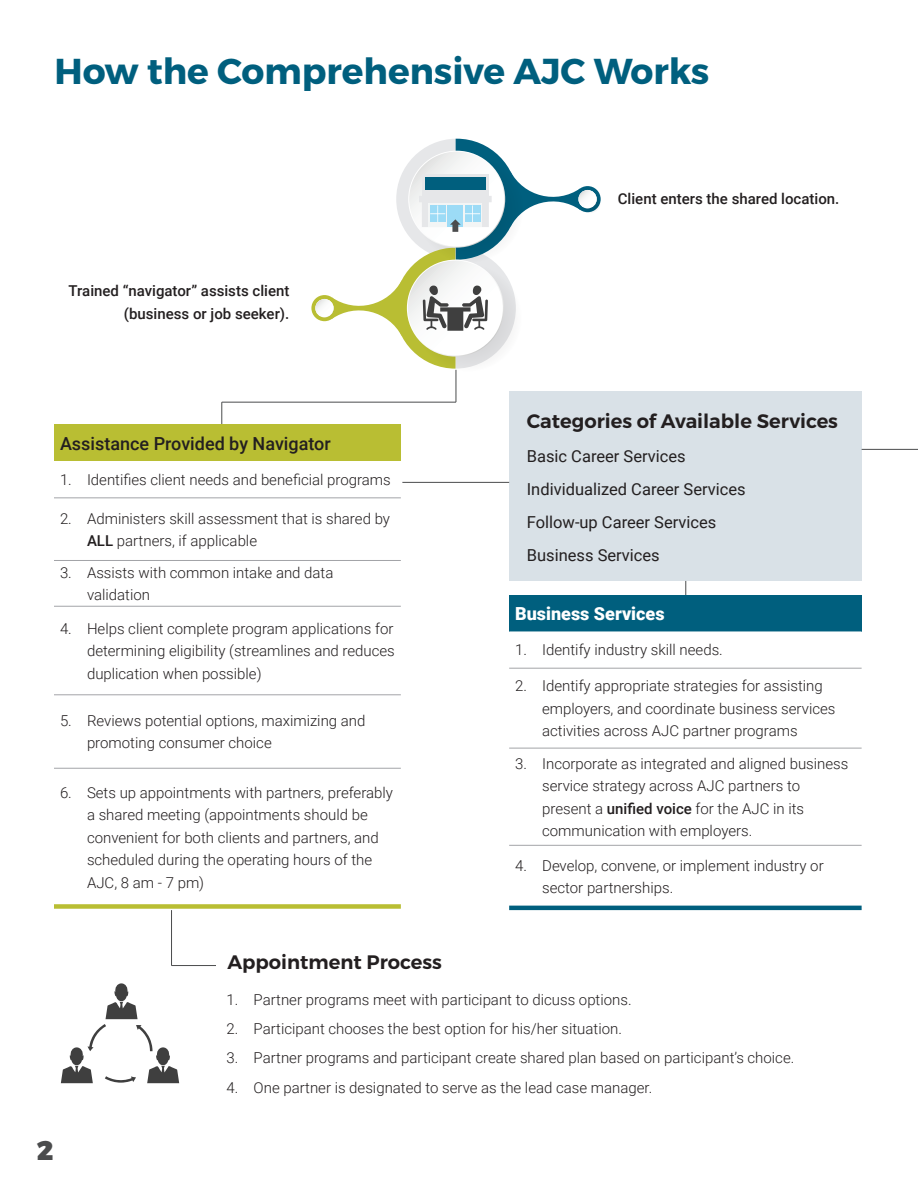
<style>
.page{position:relative;width:918px;height:1188px;background:#fff}
.page>*{position:absolute;margin:0;border:0;box-sizing:border-box;transform-origin:0 0}
.t1{font:700 36px "Montserrat";color:#005f7e}
.Subhead{font:900 27px "Montserrat";color:#4b4c4d}
.t2{font:600 19.5px "Montserrat";color:#231f20}
.Body_Copy{font:500 18px "Roboto";color:#231f20}
.Body_Copy-2{font:900 18px "Roboto";color:#fff}
.t3{font:16.5px "Roboto";color:#231f20}
.t4{font:300 15px/22.5px "Roboto";color:#231f20}
.Body_Copy-3{font:500 15px/22.5px "Roboto";color:#231f20;text-align:right}
.s1{font-weight:500}
</style>
<div class="page">
<svg style="left:575px;top:186px;width:26px;height:26px"></svg>
<svg style="left:311px;top:295px;width:27px;height:26px"></svg>
<svg style="left:580px;top:193px;width:21px;height:20px"></svg>
<svg style="left:579px;top:190px;width:18px;height:18px"></svg>
<svg style="left:315px;top:299px;width:19px;height:18px"></svg>
<svg style="left:332px;top:139px;width:248px;height:230px"></svg>
<div style="left:510px;top:391px;width:352px;height:190px;background:#d9e1e7"></div>
<hr style="left:456px;top:370px;width:1px;height:32px;background:#4b4c4d">
<hr style="left:686px;top:581px;width:1px;height:32px;background:#4b4c4d">
<hr style="left:171px;top:910px;width:1px;height:56px;background:#4b4c4d">
<hr style="left:222px;top:402px;width:234px;height:1px;background:#4b4c4d">
<hr style="left:862px;top:449px;width:56px;height:1px;background:#4b4c4d">
<hr style="left:402px;top:482px;width:107px;height:1px;background:#4b4c4d">
<hr style="left:172px;top:965px;width:44px;height:1px;background:#4b4c4d">
<svg style="left:222px;top:402px;width:1px;height:22px"></svg>
<div style="left:54px;top:424px;width:347px;height:37px;background:#b9be33"></div>
<svg style="left:54px;top:497px;width:347px;height:271px"></svg>
<div style="left:54px;top:904px;width:347px;height:5px;background:#b9be33"></div>
<hr style="left:54px;top:498px;width:347px;height:1px;background:#a3a4a8">
<hr style="left:54px;top:560px;width:347px;height:1px;background:#a3a4a8">
<hr style="left:54px;top:606px;width:347px;height:1px;background:#a3a4a8">
<hr style="left:54px;top:695px;width:347px;height:1px;background:#a3a4a8">
<hr style="left:54px;top:768px;width:347px;height:1px;background:#a3a4a8">
<div style="left:509px;top:595px;width:353px;height:36px;background:#005f7e"></div>
<svg style="left:509px;top:631px;width:353px;height:275px"></svg>
<hr style="left:509px;top:668px;width:353px;height:1px;background:#a3a4a8">
<hr style="left:509px;top:748px;width:353px;height:1px;background:#a3a4a8">
<hr style="left:509px;top:845px;width:353px;height:1px;background:#a3a4a8">
<hr style="left:509px;top:906px;width:353px;height:4px;background:#005f7e">
<svg style="left:61px;top:983px;width:118px;height:100px"></svg>
<p class="t1" style="left:54px;top:49px;width:656px">How the Comprehensive AJC Works</p>
<p class="Body_Copy-3" style="left:69px;top:279px;width:222px">Trained “navigator” assists client (business or job seeker).</p>
<p class="Body_Copy" style="left:60px;top:431px;width:272px">Assistance Provided by Navigator</p>
<p class="t4" style="left:60px;top:468px;width:332px">1. Identifies client needs and beneficial programs</p>
<p class="t4" style="left:87px;top:506px;width:305px;text-indent:-27px">2. Administers skill assessment that is shared by<br><span class="s1">ALL</span> partners, if applicable</p>
<p class="t4" style="left:87px;top:561px;width:248px;text-indent:-27px">3. Assists with common intake and data validation</p>
<p class="t4" style="left:87px;top:617px;width:309px;text-align:justify;text-indent:-27px">4. Helps client complete program applications for determining eligibility (streamlines and reduces duplication when possible)</p>
<p class="t4" style="left:87px;top:709px;width:280px;text-indent:-27px">5. Reviews potential options, maximizing and promoting consumer choice</p>
<p class="t4" style="left:87px;top:781px;width:307px;text-indent:-27px">6. Sets up appointments with partners, preferably a shared meeting (appointments should be convenient for both clients and partners, and scheduled during the operating hours of the AJC, 8 am - 7 pm)</p>
<p class="t2" style="left:227px;top:950px;width:216px">Appointment Process</p>
<p class="Body_Copy-3" style="left:618px;top:187px;width:223px">Client enters the shared location.</p>
<p class="t2" style="left:527px;top:409px;width:313px">Categories of Available Services</p>
<p class="t3" style="left:527px;top:444px;width:160px">Basic Career Services</p>
<p class="t3" style="left:527px;top:477px;width:220px">Individualized Career Services</p>
<p class="t3" style="left:527px;top:511px;width:191px">Follow-up Career Services</p>
<p class="t3" style="left:527px;top:544px;width:134px">Business Services</p>
<p class="Body_Copy-2" style="left:515px;top:601px;width:151px">Business Services</p>
<p class="t4" style="left:515px;top:638px;width:209px">1. Identify industry skill needs.</p>
<p class="t4" style="left:542px;top:674px;width:295px;text-indent:-27px">2. Identify appropriate strategies for assisting employers, and coordinate business services activities across AJC partner programs</p>
<p class="t4" style="left:542px;top:751px;width:308px;text-indent:-27px">3. Incorporate as integrated and aligned business service strategy across AJC partners to present a <span class="s1">unified voice</span> for the AJC in its communication with employers.</p>
<p class="t4" style="left:542px;top:854px;width:283px;text-indent:-27px">4. Develop, convene, or implement industry or sector partnerships.</p>
<p class="Subhead" style="left:37px;top:1134px;width:18px">2</p>
<p class="t4" style="left:227px;top:988px;width:406px">1. Partner programs meet with participant to dicuss options.</p>
<p class="t4" style="left:227px;top:1017px;width:397px">2. Participant chooses the best option for his/her situation.</p>
<p class="t4" style="left:227px;top:1046px;width:569px">3. Partner programs and participant create shared plan based on participant’s choice.</p>
<p class="t4" style="left:227px;top:1075px;width:427px">4. One partner is designated to serve as the lead case manager.</p>
</div>
